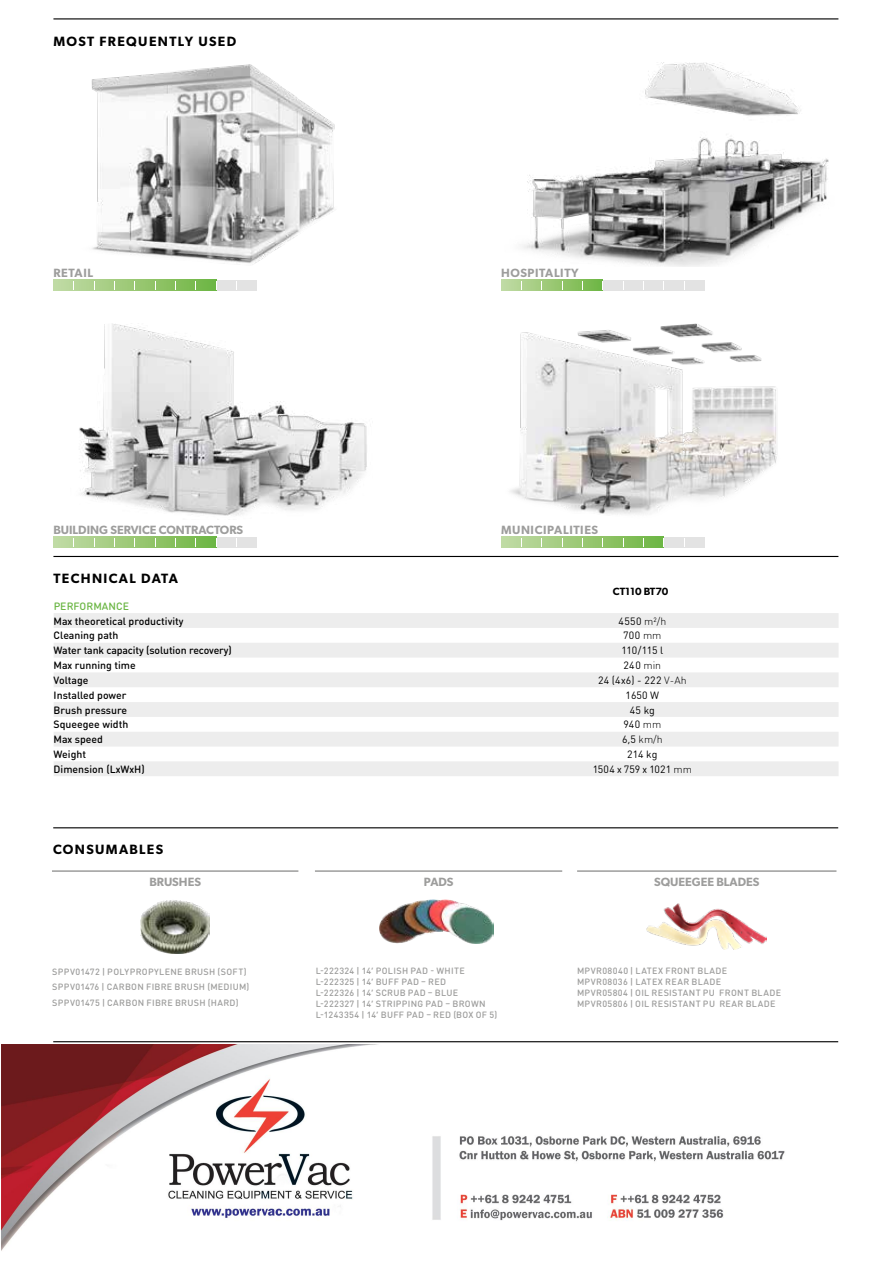
<style>
.page{position:relative;width:893px;height:1263px;background:#fff}
.page>*{position:absolute;margin:0;border:0;box-sizing:border-box;transform-origin:0 0}
.t1{font:600 13.5px "Gibson";letter-spacing:.1em;color:#000}
.t2{font:600 12px "Gibson";color:#9d9d9c}
.t3{font:600 12px "Gibson";letter-spacing:.05em;color:#9d9d9c}
.t4{font:500 10.5px "DIN Round Pro";color:#000}
.t5{font:10.5px "DIN Round Pro";letter-spacing:.015em;color:#000}
.t6{font:500 10.5px "DIN Round Pro";letter-spacing:.005em;color:#6bb644}
.t7{font:600 10.5px "Gibson";color:#000}
.t8{font:300 10.5px "DIN Round Pro";color:#000}
.t9{font:500 9px/10.8px "DIN Round Pro";letter-spacing:.035em;color:#9d9d9c}
.s1{font-weight:300}
.s2{font-weight:400}
</style>
<div class="page">
<div style="left:53px;top:280px;width:204px;height:10px;background:#e3e3e3"></div>
<svg style="left:53px;top:280px;width:163px;height:10px;background:#9cca79"></svg>
<div style="left:53px;top:537px;width:204px;height:11px;background:#e3e3e3"></div>
<svg style="left:53px;top:537px;width:163px;height:11px;background:#9cca79"></svg>
<div style="left:501px;top:280px;width:204px;height:10px;background:#e3e3e3"></div>
<svg style="left:501px;top:280px;width:102px;height:10px"></svg>
<div style="left:501px;top:537px;width:204px;height:11px;background:#e3e3e3"></div>
<svg style="left:501px;top:537px;width:163px;height:11px;background:#9dca79"></svg>
<hr style="left:53px;top:556px;width:785px;height:1px;background:#000">
<svg style="left:54px;top:613px;width:785px;height:163px;fill:#ededed"></svg>
<hr style="left:53px;top:1041px;width:785px;height:1px;background:#000">
<hr style="left:53px;top:827px;width:785px;height:1px;background:#000">
<img style="left:379px;top:899px;width:114px;height:44px">
<img style="left:141px;top:900px;width:68px;height:53px">
<img style="left:646px;top:903px;width:120px;height:46px">
<hr style="left:52px;top:870px;width:246px;height:2px;background:#9d9d9c">
<hr style="left:315px;top:870px;width:247px;height:2px;background:#9d9d9c">
<hr style="left:577px;top:870px;width:259px;height:2px;background:#9d9d9c">
<hr style="left:53px;top:18px;width:785px;height:1px;background:#000">
<img style="left:91px;top:64px;width:244px;height:200px">
<img style="left:79px;top:323px;width:288px;height:193px">
<img style="left:522px;top:63px;width:307px;height:204px">
<img style="left:510px;top:324px;width:267px;height:191px">
<img style="left:1px;top:1044px;width:784px;height:207px">
<h1 class="t1" style="left:53px;top:33px;width:184px">MOST FREQUENTLY USED</h1>
<h2 class="t2" style="left:53px;top:265px;width:41px">RETAIL</h2>
<h2 class="t2" style="left:53px;top:522px;width:191px">BUILDING SERVICE CONTRACTORS</h2>
<h1 class="t1" style="left:53px;top:570px;width:126px">TECHNICAL DATA</h1>
<h2 class="t3" style="left:501px;top:265px;width:79px">HOSPITALITY</h2>
<h2 class="t3" style="left:501px;top:522px;width:99px">MUNICIPALITIES</h2>
<p class="t7" style="left:613px;top:585px;width:57px">CT110 BT70</p>
<p class="t6" style="left:54px;top:599px;width:77px">PERFORMANCE</p>
<p class="t4" style="left:54px;top:614px;width:131px">Max theoretical productivity</p>
<p class="t5" style="left:618px;top:614px;width:49px">4550 <span class="s1">m²/h</span></p>
<p class="t4" style="left:54px;top:628px;width:66px">Cleaning path</p>
<p class="t5" style="left:623px;top:629px;width:40px">700 <span class="s1">mm</span></p>
<p class="t4" style="left:54px;top:643px;width:180px">Water tank capacity (solution recovery)</p>
<p class="t5" style="left:621px;top:643px;width:43px">110/115 l</p>
<p class="t4" style="left:54px;top:658px;width:84px">Max running time</p>
<p class="t5" style="left:624px;top:658px;width:39px">240 <span class="s1">min</span></p>
<p class="t4" style="left:54px;top:673px;width:36px">Voltage</p>
<p class="t5" style="left:598px;top:673px;width:90px">24 (4x6) - 222 <span class="s1">V-Ah</span></p>
<p class="t4" style="left:54px;top:688px;width:74px">Installed power</p>
<p class="t5" style="left:626px;top:688px;width:35px">1650 W</p>
<p class="t4" style="left:54px;top:702px;width:75px">Brush pressure</p>
<p class="t5" style="left:630px;top:703px;width:27px">45 kg</p>
<p class="t4" style="left:54px;top:717px;width:76px">Squeegee width</p>
<p class="t5" style="left:623px;top:717px;width:40px">940 <span class="s1">mm</span></p>
<p class="t4" style="left:54px;top:732px;width:51px">Max speed</p>
<p class="t8" style="left:622px;top:732px;width:42px"><span class="s2">6,5</span> km/h</p>
<p class="t4" style="left:54px;top:747px;width:34px">Weight</p>
<p class="t5" style="left:627px;top:747px;width:32px">214 kg</p>
<p class="t4" style="left:54px;top:762px;width:93px">Dimension (LxWxH)</p>
<p class="t5" style="left:593px;top:762px;width:101px">1504 x 759 x 1021 <span class="s1">mm</span></p>
<h1 class="t1" style="left:53px;top:842px;width:112px">CONSUMABLES</h1>
<h2 class="t2" style="left:149px;top:875px;width:53px">BRUSHES</h2>
<h2 class="t2" style="left:424px;top:875px;width:31px">PADS</h2>
<h2 class="t2" style="left:654px;top:875px;width:107px">SQUEEGEE BLADES</h2>
<p class="t9" style="left:52px;top:963px;width:199px;line-height:15.5px">SPPV01472 | POLYPROPYLENE BRUSH (SOFT)<br>SPPV01476 | CARBON FIBRE BRUSH (MEDIUM)<br>SPPV01475 | CARBON FIBRE BRUSH (HARD)</p>
<p class="t9" style="left:316px;top:965px;width:183px">L-222324 | 14’ POLISH PAD - WHITE<br>L-222325 | 14’ BUFF PAD – RED<br>L-222326 | 14’ SCRUB PAD – BLUE<br>L-222327 | 14’ STRIPPING PAD – BROWN<br>L-1243354 | 14’ BUFF PAD – RED (BOX OF 5)</p>
<p class="t9" style="left:577px;top:965px;width:206px">MPVR08040 | LATEX FRONT BLADE<br>MPVR08036 | LATEX REAR BLADE<br>MPVR05804 | OIL RESISTANT PU FRONT BLADE MPVR05806 | OIL RESISTANT PU REAR BLADE</p>
</div>
